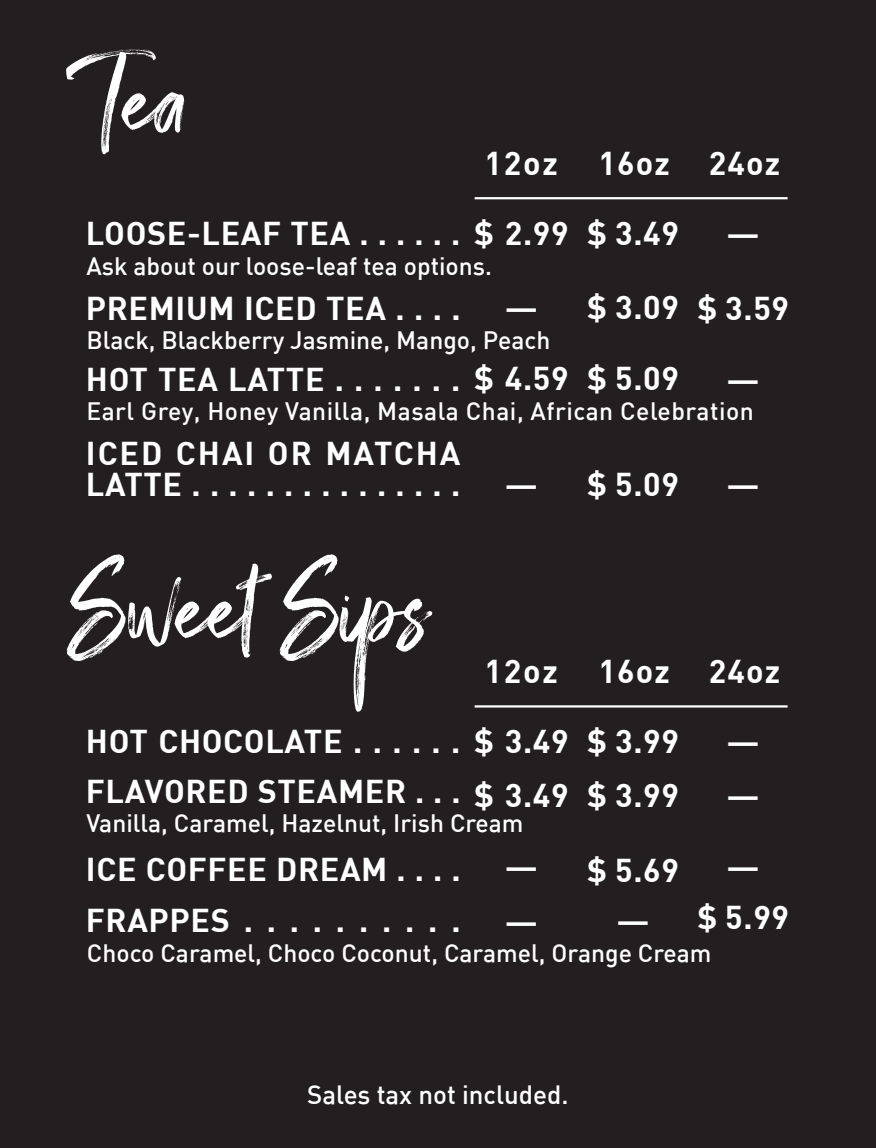
<style>
.page{position:relative;width:876px;height:1148px;background:#fff}
.page>*{position:absolute;margin:0;border:0;box-sizing:border-box;transform-origin:0 0}
.t1{font:121.05px "Rockstar";color:#fff}
.t2{font:700 32.25px/70.9px "DIN";letter-spacing:.02em;color:#fff}
.t3{font:700 32.25px/30.8px "DIN";letter-spacing:.06em;color:#fff}
.t4{font:500 25.95px "DIN";color:#fff}
.t5{font:500 24.6px "DIN";color:#fff}
.t6{font:500 24.6px "DIN";letter-spacing:.02em;color:#fff}
</style>
<div class="page">
<div style="left:0;top:0;width:876px;height:1147px;background:#231f20"></div>
<hr style="left:474px;top:197px;width:313px;height:2px;background:#fff">
<hr style="left:474px;top:705px;width:313px;height:2px;background:#fff">
<h1 class="t1" style="left:68px;top:30px;width:119px">Tea</h1>
<p class="t2" style="left:484px;top:126px;width:75px">12oz</p>
<p class="t2" style="left:598px;top:126px;width:73px">16oz</p>
<p class="t2" style="left:86px;top:196px;width:484px">LOOSE-LEAF TEA . . . . . . $ 2.99</p>
<p class="t5" style="left:86px;top:250px;width:407px">Ask about our loose-leaf tea options.</p>
<p class="t2" style="left:86px;top:271px;width:484px">PREMIUM ICED TEA . . . .<br>HOT TEA LATTE . . . . . . . $ 4.59</p>
<p class="t2" style="left:505px;top:271px;width:35px">—</p>
<p class="t5" style="left:86px;top:324px;width:465px">Black, Blackberry Jasmine, Mango, Peach</p>
<p class="t2" style="left:587px;top:196px;width:93px">$ 3.49</p>
<p class="t2" style="left:587px;top:271px;width:93px">$ 3.09 $ 5.09</p>
<p class="t2" style="left:709px;top:126px;width:73px">24oz</p>
<p class="t2" style="left:726px;top:196px;width:35px">—</p>
<p class="t2" style="left:697px;top:271px;width:93px;text-align:center">$ 3.59 —</p>
<p class="t6" style="left:86px;top:395px;width:669px">Earl Grey, Honey Vanilla, Masala Chai, African Celebration</p>
<p class="t3" style="left:86px;top:436px;width:376px">ICED CHAI OR MATCHA<br>LATTE . . . . . . . . . . . . . . .</p>
<p class="t2" style="left:505px;top:447px;width:35px">—</p>
<p class="t2" style="left:587px;top:447px;width:93px">$ 5.09</p>
<p class="t2" style="left:726px;top:447px;width:35px">—</p>
<h1 class="t1" style="left:68px;top:537px;width:362px">Sweet Sips</h1>
<p class="t2" style="left:86px;top:715px;width:484px;line-height:49.5px">HOT CHOCOLATE . . . . . . $ 3.49<br>FLAVORED STEAMER . . .</p>
<p class="t2" style="left:484px;top:634px;width:75px">12oz</p>
<p class="t2" style="left:598px;top:634px;width:73px">16oz</p>
<p class="t2" style="left:587px;top:712px;width:93px;line-height:54.2px">$ 3.99 $ 3.99</p>
<p class="t2" style="left:474px;top:758px;width:96px;text-align:center">$ 3.49 —</p>
<p class="t5" style="left:86px;top:807px;width:439px">Vanilla, Caramel, Hazelnut, Irish Cream</p>
<p class="t2" style="left:587px;top:843px;width:93px;line-height:50.2px;text-align:center">$ 5.69 —</p>
<p class="t2" style="left:86px;top:841px;width:376px;line-height:51.2px">ICE COFFEE DREAM . . . .<br>FRAPPES . . . . . . . . . .</p>
<p class="t2" style="left:505px;top:883px;width:35px">—</p>
<p class="t2" style="left:709px;top:634px;width:73px">24oz</p>
<p class="t2" style="left:726px;top:712px;width:35px;line-height:54.2px">— —</p>
<p class="t2" style="left:697px;top:839px;width:93px;line-height:51.2px;text-align:center">—<br>$ 5.99</p>
<p class="t5" style="left:87px;top:937px;width:626px">Choco Caramel, Choco Coconut, Caramel, Orange Cream</p>
<p class="t4" style="left:307px;top:1077px;width:263px">Sales tax not included.</p>
</div>
